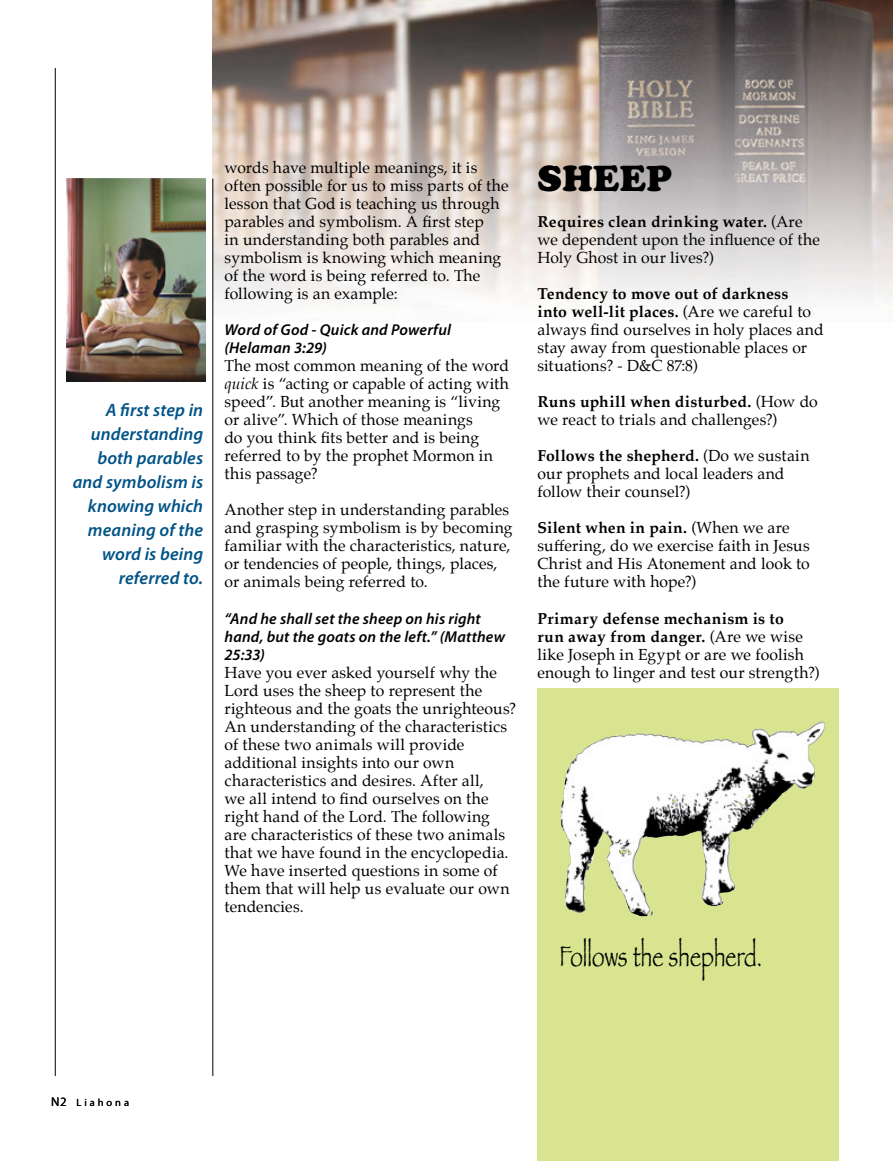
<style>
.page{position:relative;width:893px;height:1161px;background:#fff}
.page>*{position:absolute;margin:0;border:0;box-sizing:border-box;transform-origin:0 0}
.t1{font:36px "Cooper Black Std";letter-spacing:.01em;color:#000}
.t2{font:condensed 30px "Papyrus";color:#000}
.t3{font:italic 600 18px/24px "Myriad Pro";letter-spacing:.005em;color:#005387;text-align:right}
.t4{font:15.75px/18px "Palatino";letter-spacing:.01em;color:#000}
.t5{font:italic 600 15.75px/18px "Myriad Pro";letter-spacing:.01em;color:#000}
.t6{font:10.5px "Myriad Pro";letter-spacing:.28em;color:#000}
.s1{font-style:italic}
.s2{font-weight:700}
.s3{font-size:12.75px}
</style>
<div class="page">
<img style="left:213px;top:0;width:680px;height:307px">
<div style="left:537px;top:688px;width:302px;height:473px;background:#d8e48f"></div>
<img style="left:560px;top:722px;width:259px;height:194px">
<hr style="left:55px;top:68px;width:1px;height:1008px;background:#000">
<hr style="left:213px;top:179px;width:1px;height:897px;background:#000">
<img style="left:66px;top:179px;width:139px;height:203px">
<p class="t3" style="left:73px;top:398px;width:132px">A rst step in understanding both parables and symbolism is knowing which meaning of the word is being referred to.</p>
<p class="t4" style="left:225px;top:159px;width:286px">words have multiple meanings, it is often possible for us to miss parts of the lesson that God is teaching us through parables and symbolism. A first step<br>in understanding both parables and symbolism is knowing which meaning of the word is being referred to. The following is an example:</p>
<p class="t5" style="left:225px;top:321px;width:228px">Word of God - Quick and Powerful (Helaman 3:29)</p>
<p class="t4" style="left:225px;top:357px;width:286px">The most common meaning of the word <span class="s1">quick</span> is “acting or capable of acting with speed”. But another meaning is “living or alive”. Which of those meanings<br>do you think fits better and is being referred to by the prophet Mormon in this passage?</p>
<p class="t4" style="left:225px;top:501px;width:290px">Another step in understanding parables and grasping symbolism is by becoming familiar with the characteristics, nature, or tendencies of people, things, places, or animals being referred to.</p>
<p class="t5" style="left:225px;top:609px;width:282px">“And he shall set the sheep on his right hand, but the goats on the left.” (Matthew<br>25:33)</p>
<p class="t4" style="left:225px;top:663px;width:293px">Have you ever asked yourself why the Lord uses the sheep to represent the righteous and the goats the unrighteous?<br>An understanding of the characteristics of these two animals will provide additional insights into our own characteristics and desires. After all,<br>we all intend to find ourselves on the right hand of the Lord. The following are characteristics of these two animals that we have found in the encyclopedia.<br>We have inserted questions in some of them that will help us evaluate our own tendencies.</p>
<h1 class="t1" style="left:537px;top:157px;width:136px">SHEEP</h1>
<p class="t4" style="left:537px;top:213px;width:284px"><span class="s2">Requires clean drinking water.</span> (Are we dependent upon the influence of the<br>Holy Ghost in our lives?)</p>
<p class="t4" style="left:537px;top:285px;width:288px"><span class="s2">Tendency to move out of darkness<br>into well-lit places.</span> (Are we careful to always find ourselves in holy places and stay away from questionable places or situations? - D&amp;C 87:8)</p>
<p class="t4" style="left:537px;top:393px;width:282px"><span class="s2">Runs uphill when disturbed.</span> (How do we react to trials and challenges?)</p>
<p class="t4" style="left:537px;top:447px;width:274px"><span class="s2">Follows the shepherd.</span> (Do we sustain our prophets and local leaders and follow their counsel?)</p>
<p class="t4" style="left:537px;top:519px;width:274px"><span class="s2">Silent when in pain.</span> (When we are suffering, do we exercise faith in Jesus<br>Christ and His Atonement and look to the future with hope?)</p>
<p class="t4" style="left:537px;top:609px;width:283px"><span class="s2">Primary defense mechanism is to<br>run away from danger.</span> (Are we wise like Joseph in Egypt or are we foolish enough to linger and test our strength?)</p>
<h2 class="t2" style="left:559px;top:937px;width:204px">Follows the shepherd.</h2>
<p class="t6" style="left:51px;top:1096px;width:80px"><span class="s3">N2</span> Liahona</p>
</div>
